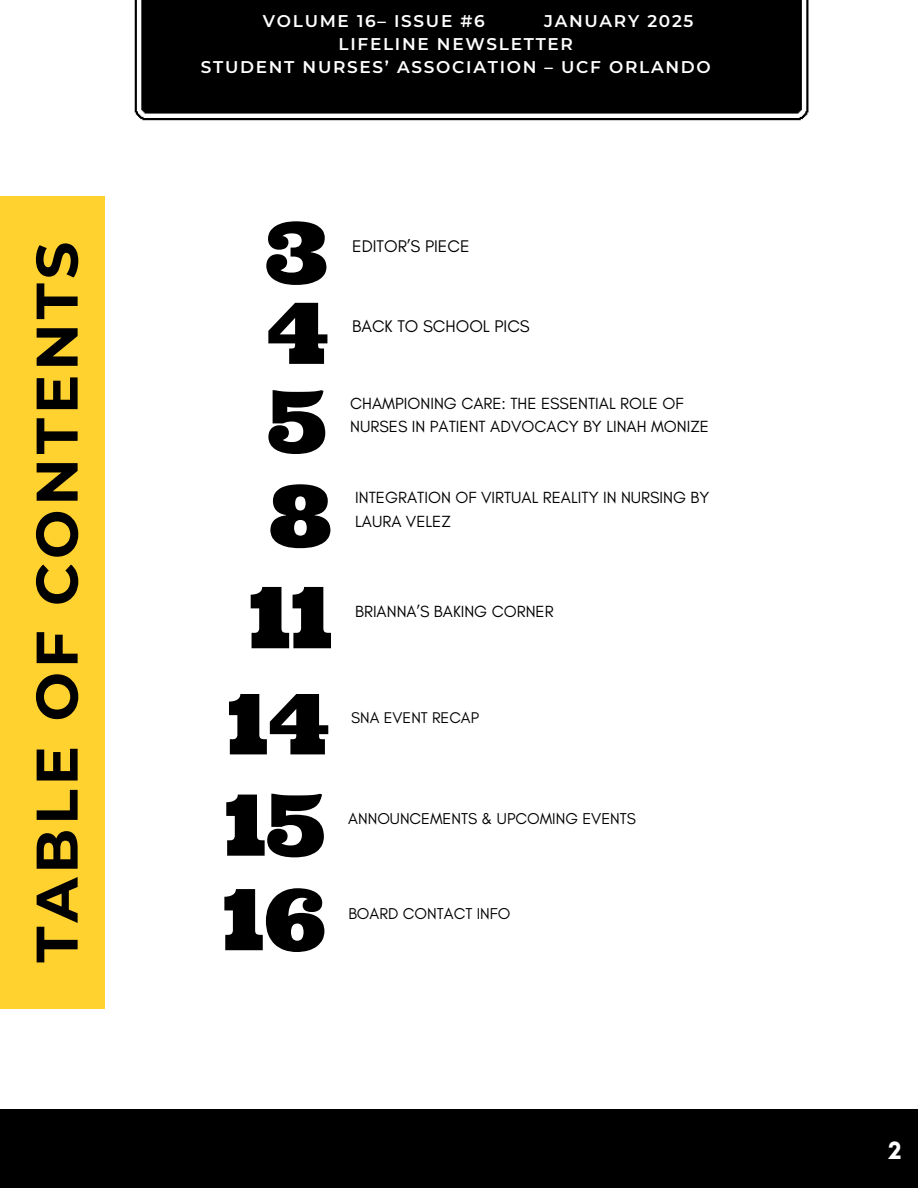
<style>
.page{position:relative;width:918px;height:1188px;background:#fff}
.page>*{position:absolute;margin:0;border:0;box-sizing:border-box;transform-origin:0 0}
.t1{font:85.2px "Ultra";color:#000}
.t2{font:85.05px "Ultra";color:#000}
.t3{font:84.9px "Ultra";color:#000}
.t4{font:84px "Ultra";color:#000}
.t5{font:700 58.5px "Montserrat";letter-spacing:.07em;color:#000}
.t6{font:700 25.5px "Glacial Indifference";color:#fff}
.t7{font:17.25px "Glacial Indifference";color:#000}
.t8{font:600 16.95px "Montserrat";letter-spacing:.1em;color:#fff}
.t9{font:16.5px/23.5px "Glacial Indifference";color:#000}
.t10{font:16.05px "Glacial Indifference";color:#000}
.t11{font:15.75px "Glacial Indifference";color:#000}
</style>
<div class="page">
<div style="left:0;top:1109px;width:918px;height:79px;background:#000"></div>
<svg style="left:135px;top:0;width:673px;height:120px;background:#0b0b0b"></svg>
<div style="left:137px;top:0;width:669px;height:118px;background:#000"></div>
<div style="left:0;top:196px;width:104px;height:813px;background:#ffd230"></div>
<p class="t5" style="left:21px;top:963px;width:722px;rotate:-90deg">TABLE OF CONTENTS</p>
<p class="t8" style="left:263px;top:11px;width:224px">VOLUME 16– ISSUE #6</p>
<p class="t8" style="left:544px;top:11px;width:151px">JANUARY 2025</p>
<p class="t8" style="left:339px;top:34px;width:236px">LIFELINE NEWSLETTER</p>
<p class="t8" style="left:201px;top:57px;width:512px">STUDENT NURSES’ ASSOCIATION – UCF ORLANDO</p>
<p class="t3" style="left:264px;top:198px;width:65px">3</p>
<p class="t3" style="left:267px;top:278px;width:63px">4</p>
<p class="t7" style="left:352px;top:235px;width:119px">EDITOR’S PIECE</p>
<h2 class="t7" style="left:352px;top:316px;width:179px">BACK TO SCHOOL PICS</h2>
<h1 class="t1" style="left:267px;top:366px;width:62px">5</h1>
<p class="t9" style="left:350px;top:391px;width:360px">CHAMPIONING CARE: THE ESSENTIAL ROLE OF<br>NURSES IN PATIENT ADVOCACY BY LINAH MONIZE</p>
<p class="t1" style="left:269px;top:461px;width:65px">8</p>
<p class="t9" style="left:355px;top:485px;width:356px">INTEGRATION OF VIRTUAL REALITY IN NURSING BY<br>LAURA VELEZ</p>
<p class="t1" style="left:249px;top:562px;width:85px">11</p>
<p class="t9" style="left:355px;top:599px;width:200px">BRIANNA’S BAKING CORNER</p>
<p class="t4" style="left:227px;top:670px;width:104px">14</p>
<p class="t2" style="left:224px;top:770px;width:103px">15</p>
<p class="t2" style="left:222px;top:864px;width:105px">16</p>
<p class="t11" style="left:351px;top:708px;width:129px">SNA EVENT RECAP</p>
<p class="t10" style="left:348px;top:809px;width:289px">ANNOUNCEMENTS &amp; UPCOMING EVENTS</p>
<p class="t10" style="left:348px;top:903px;width:164px">BOARD CONTACT INFO</p>
<p class="t6" style="left:888px;top:1135px;width:15px">2</p>
</div>
